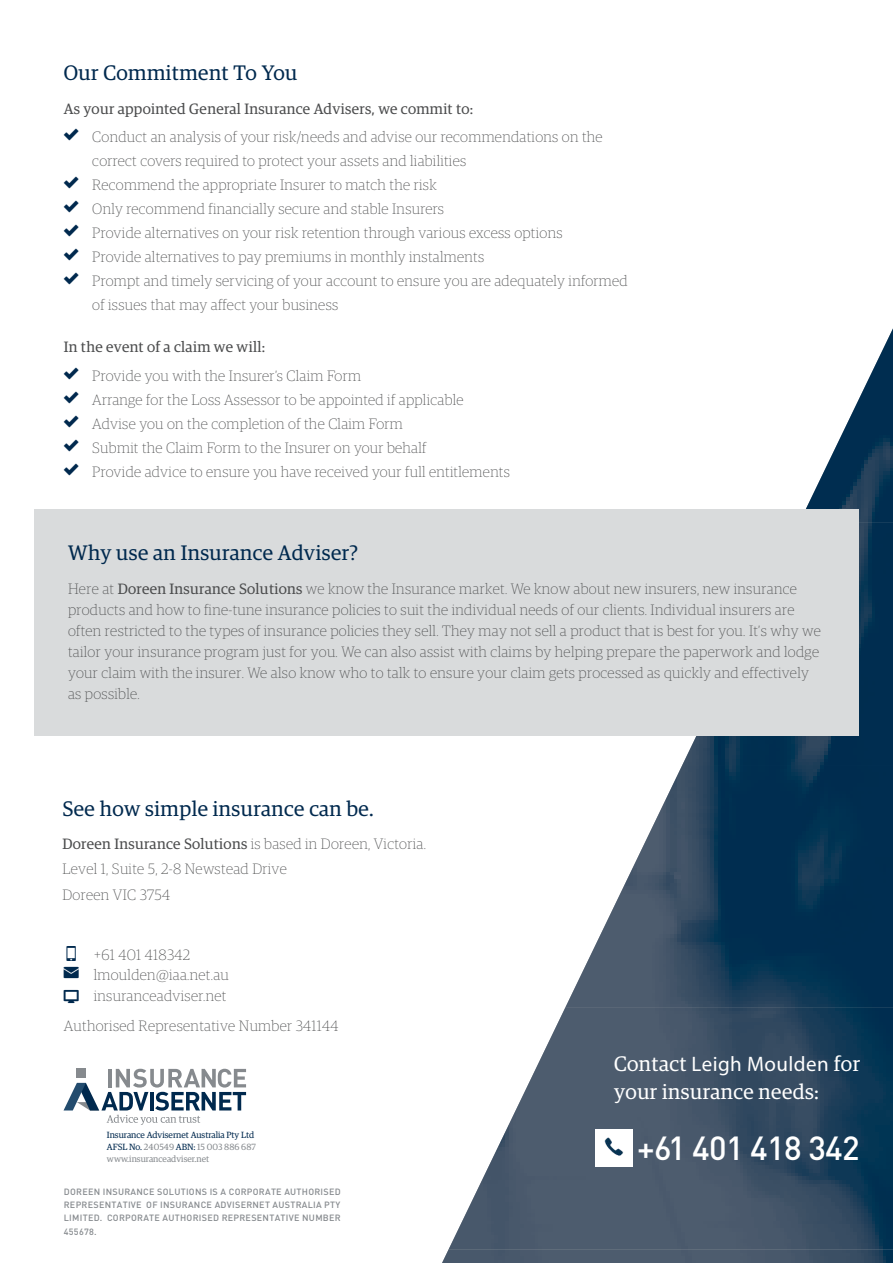
<style>
.page{position:relative;width:893px;height:1263px;background:#fff}
.page>*{position:absolute;margin:0;border:0;box-sizing:border-box;transform-origin:0 0}
.subhead{font:500 33px "DINOT";letter-spacing:-.02em;color:#fff}
.subhead-2{font:21px "Guardian Egyp";letter-spacing:.02em;color:#00294e}
.subhead-3{font:21px/27.3px "Guardian Egyp";letter-spacing:.02em;color:#fff}
.Body{font:21px "Guardian Egyp";letter-spacing:.02em;color:#00294e}
.Body-2{font:100 15px/21px "Guardian Egyp";letter-spacing:.02em;color:#4b4c4d}
.Bullet_-_Line_1{font:15px "Guardian Egyp";letter-spacing:.02em;color:#4b4c4d}
.authorised_info{font:500 9px/12.9px "DINOT";letter-spacing:.03em;color:#868a8e;text-align:justify}
.authorised_info-2{font:9px/12px "Guardian Egyp";color:#00294e}
.s1{font-family:"SS Geomicons Squared";font-weight:400;color:#00294e}
.s2{font-weight:400}
.s3{color:#868a8e}
.s4{font-family:"Myriad Pro"}
</style>
<div class="page">
<img style="left:806px;top:328px;width:87px;height:195px">
<img style="left:682px;top:523px;width:211px;height:242px">
<img style="left:565px;top:765px;width:328px;height:242px">
<img style="left:449px;top:1007px;width:444px;height:242px">
<img style="left:442px;top:1249px;width:451px;height:14px">
<div style="left:34px;top:509px;width:825px;height:227px;background:#d9dbdc"></div>
<img style="left:595px;top:1129px;width:37px;height:37px">
<svg style="left:64px;top:1069px;width:182px;height:56px"></svg>
<p class="subhead-2" style="left:64px;top:59px;width:235px">Our Commitment To You</p>
<p class="Bullet_-_Line_1" style="left:64px;top:99px;width:411px">As your appointed General Insurance Advisers, we commit to:</p>
<p class="Body-2" style="left:92px;top:124px;width:512px;line-height:24px;text-indent:-28px"><span class="s1">✓</span> Conduct an analysis of your risk/needs and advise our recommendations on the correct covers required to protect your assets and liabilities</p>
<p class="Body-2" style="left:64px;top:174px;width:374px"><span class="s1">✓</span> Recommend the appropriate Insurer to match the risk</p>
<p class="Body-2" style="left:64px;top:198px;width:382px"><span class="s1">✓</span> Only recommend financially secure and stable Insurers</p>
<p class="Body-2" style="left:64px;top:222px;width:500px"><span class="s1">✓</span> Provide alternatives on your risk retention through various excess options</p>
<p class="Body-2" style="left:64px;top:246px;width:422px"><span class="s1">✓</span> Provide alternatives to pay premiums in monthly instalments</p>
<p class="Body-2" style="left:92px;top:268px;width:537px;line-height:24px;text-indent:-28px"><span class="s1">✓</span> Prompt and timely servicing of your account to ensure you are adequately informed of issues that may affect your business</p>
<p class="Bullet_-_Line_1" style="left:64px;top:337px;width:203px">In the event of a claim we will:</p>
<p class="Body-2" style="left:64px;top:364px;width:299px"><span class="s1">✓</span> Provide you with the Insurer’s Claim Form</p>
<p class="Body-2" style="left:64px;top:388px;width:401px"><span class="s1">✓</span> Arrange for the Loss Assessor to be appointed if applicable</p>
<p class="Body-2" style="left:64px;top:412px;width:341px"><span class="s1">✓</span> Advise you on the completion of the Claim Form</p>
<p class="Body-2" style="left:64px;top:436px;width:364px"><span class="s1">✓</span> Submit the Claim Form to the Insurer on your behalf</p>
<p class="Body-2" style="left:64px;top:460px;width:448px"><span class="s1">✓</span> Provide advice to ensure you have received your full entitlements</p>
<p class="subhead-2" style="left:68px;top:538px;width:292px">Why use an Insurance Adviser?</p>
<p class="Body-2" style="left:68px;top:577px;width:754px">Here at <span class="s2">Doreen Insurance Solutions</span> we know the Insurance market. We know about new insurers, new insurance products and how to fine-tune insurance policies to suit the individual needs of our clients. Individual insurers are often restricted to the types of insurance policies they sell. They may not sell a product that is best for you. It’s why we tailor your insurance program just for you. We can also assist with claims by helping prepare the paperwork and lodge your claim with the insurer. We also know who to talk to ensure your claim gets processed as quickly and effectively as possible.</p>
<p class="Body" style="left:63px;top:794px;width:313px">See how simple insurance can be.</p>
<p class="Body-2" style="left:63px;top:830px;width:365px;line-height:25.2px"><span class="s2">Doreen Insurance Solutions</span> is based in Doreen, Victoria.<br>Level 1, Suite 5, 2-8 Newstead Drive<br>Doreen VIC 3754</p>
<p class="Body-2" style="left:64px;top:943px;width:128px"><span class="s1">IPHONE</span> +61 401 418342</p>
<p class="Body-2" style="left:64px;top:964px;width:167px"><span class="s1">✉</span> lmoulden@iaa.net.au</p>
<p class="Body-2" style="left:94px;top:985px;width:134px">insuranceadviser.net</p>
<p class="Body-2" style="left:64px;top:1014px;width:276px">Authorised Representative Number 341144</p>
<p class="authorised_info-2" style="left:107px;top:1128px;width:150px">Insurance Advisernet Australia Pty Ltd<br>AFSL No. <span class="s3">240549</span> ABN: <span class="s3">15 003 886 687 www.insuranceadviser.net</span></p>
<p class="authorised_info" style="left:64px;top:1185px;width:278px">DOREEN INSURANCE SOLUTIONS IS A CORPORATE AUTHORISED REPRESENTATIVE OF INSURANCE ADVISERNET AUSTRALIA PTY LIMITED. CORPORATE AUTHORISED REPRESENTATIVE NUMBER</p>
<p class="authorised_info" style="left:64px;top:1225px;width:34px">455678.</p>
<p class="subhead-3" style="left:614px;top:1049px;width:247px">Contact <span class="s4">Leigh Moulden</span> for your insurance needs:</p>
<p class="subhead" style="left:637px;top:1122px;width:224px">+61 401 418 342</p>
</div>
